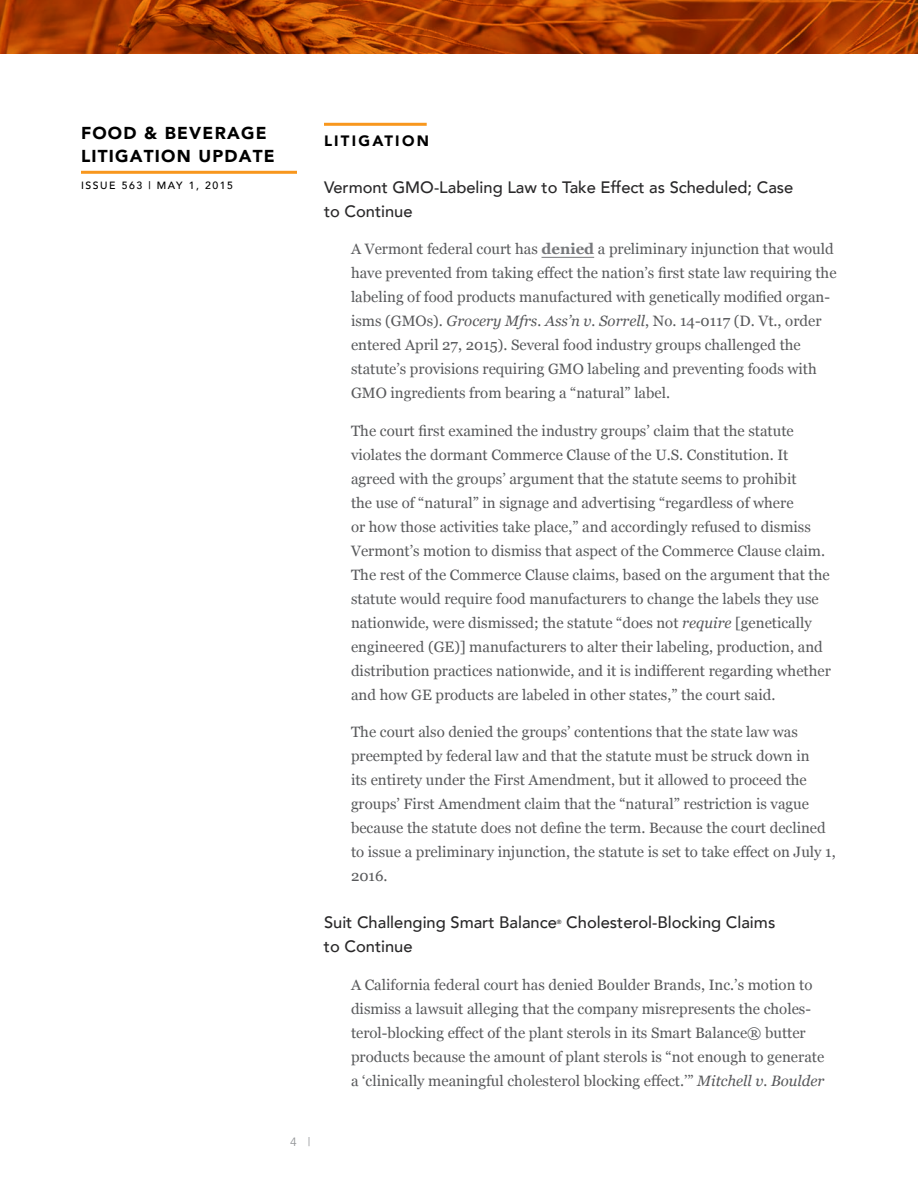
<style>
.page{position:relative;width:918px;height:1188px;background:#fff}
.page>*{position:absolute;margin:0;border:0;box-sizing:border-box;transform-origin:0 0}
.t1{font:900 17.25px/22.5px "Avenir";letter-spacing:.07em;color:#000}
.t2{font:500 16.5px/24px "Avenir";color:#292829}
.t3{font:15px/24px "Georgia";color:#58595b}
.t4{font:900 15px "Avenir";letter-spacing:.15em;color:#000}
.t5{font:12px "Avenir";color:#939598}
.t6{font:500 10.5px "Avenir";letter-spacing:.15em;color:#000}
.t7{font:500 6px "Avenir";color:#292829}
.s1{font-family:"Georgia Pro";font-weight:700;color:#77787b}
.s2{font-style:italic}
</style>
<div class="page">
<hr style="left:81px;top:171px;width:216px;height:3px;background:#f8971d">
<svg style="left:0;top:0;width:918px;height:54px;background:#a83c02"></svg>
<hr style="left:324px;top:123px;width:103px;height:3px;background:#f8971d">
<hr style="left:541px;top:257px;width:53px;height:1px;background:#77787b">
<p class="t1" style="left:81px;top:122px;width:195px">FOOD &amp; BEVERAGE<br>LITIGATION UPDATE</p>
<p class="t6" style="left:81px;top:176px;width:154px">ISSUE 563 | MAY 1, 2015</p>
<p class="t4" style="left:324px;top:128px;width:106px">LITIGATION</p>
<p class="t2" style="left:324px;top:174px;width:471px">Vermont GMO-Labeling Law to Take Effect as Scheduled; Case to Continue</p>
<p class="t3" style="left:351px;top:237px;width:487px">A Vermont federal court has <span class="s1">denied</span> a preliminary injunction that would have prevented from taking effect the nation’s first state law requiring the labeling of food products manufactured with genetically modified organ&shy;isms (GMOs). <span class="s2">Grocery Mfrs. Ass’n v. Sorrell</span>, No. 14-0117 (D. Vt., order entered April 27, 2015). Several food industry groups challenged the statute’s provisions requiring GMO labeling and preventing foods with GMO ingredients from bearing a “natural” label.</p>
<p class="t3" style="left:351px;top:418px;width:481px">The court first examined the industry groups’ claim that the statute violates the dormant Commerce Clause of the U.S. Constitution. It agreed with the groups’ argument that the statute seems to prohibit<br>the use of “natural” in signage and advertising “regardless of where<br>or how those activities take place,” and accordingly refused to dismiss Vermont’s motion to dismiss that aspect of the Commerce Clause claim.<br>The rest of the Commerce Clause claims, based on the argument that the statute would require food manufacturers to change the labels they use nationwide, were dismissed; the statute “does not <span class="s2">require</span> [genetically engineered (GE)] manufacturers to alter their labeling, production, and distribution practices nationwide, and it is indifferent regarding whether and how GE products are labeled in other states,” the court said.</p>
<p class="t3" style="left:351px;top:720px;width:486px">The court also denied the groups’ contentions that the state law was preempted by federal law and that the statute must be struck down in<br>its entirety under the First Amendment, but it allowed to proceed the groups’ First Amendment claim that the “natural” restriction is vague because the statute does not define the term. Because the court declined to issue a preliminary injunction, the statute is set to take effect on July 1, 2016.</p>
<p class="t2" style="left:324px;top:910px;width:234px">Suit Challenging Smart Balance</p>
<p class="t7" style="left:557px;top:916px;width:6px">®</p>
<p class="t2" style="left:566px;top:910px;width:211px">Cholesterol-Blocking Claims</p>
<p class="t2" style="left:324px;top:934px;width:90px">to Continue</p>
<p class="t3" style="left:351px;top:972px;width:475px">A California federal court has denied Boulder Brands, Inc.’s motion to dismiss a lawsuit alleging that the company misrepresents the choles&shy;terol-blocking effect of the plant sterols in its Smart Balance® butter products because the amount of plant sterols is “not enough to generate a ‘clinically meaningful cholesterol blocking effect.’” <span class="s2">Mitchell v. Boulder</span></p>
<p class="t5" style="left:290px;top:1135px;width:22px">4 |</p>
</div>
